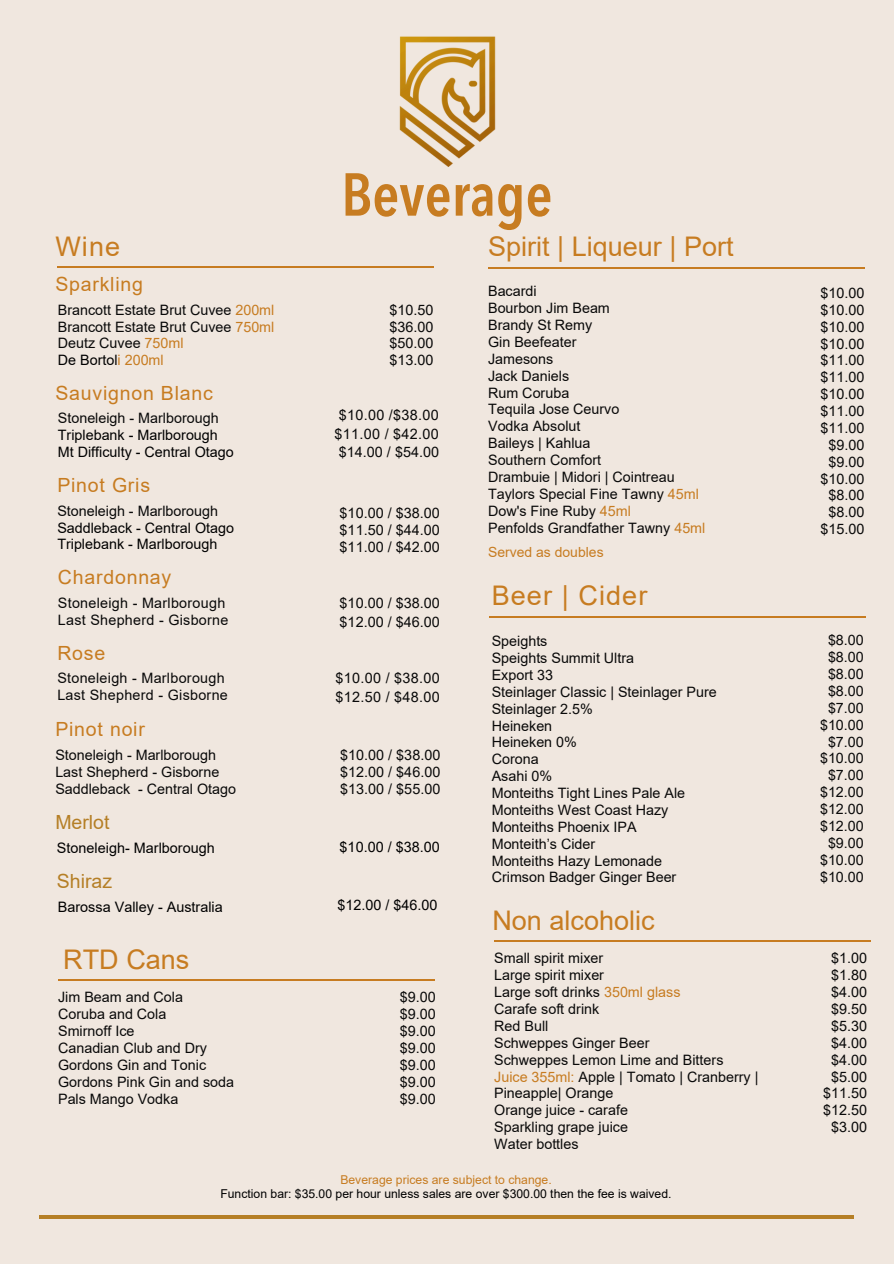
<style>
.page{position:relative;width:894px;height:1264px;background:#fff}
.page>*{position:absolute;margin:0;border:0;box-sizing:border-box;transform-origin:0 0}
.t1{font:600 condensed 59.85px "Avenir Next LT Pro";color:#c77c21}
.t2{font:27px "Arial";color:#c77c21}
.t3{font:27px "Arial";letter-spacing:.04em;color:#c77c21}
.t4{font:19.5px "Arial";letter-spacing:.04em;color:#c77c21}
.t5{font:19.5px "Arial";color:#b57f26}
.t6{font:14.4px/16.8px "Arial";color:#090909;text-align:justify}
.t7{font:14.4px "Arial";color:#000}
.t8{font:14.4px/18.6px "Arial";letter-spacing:.02em;color:#090909;text-align:center}
.t9{font:14.25px/16.8px "Arial";color:#090909}
.t10{font:14.25px/16.8px "Arial";color:#000}
.t11{font:14.25px/16.8px "Arial";letter-spacing:.02em;color:#090909}
.t12{font:14.25px/16.8px "Arial";color:#c77c21}
.t13{font:13.95px "Arial";color:#c77c21}
.t14{font:12.15px "Arial";color:#000}
.t15{font:12.15px "Arial";color:#c77c21}
.s1{color:#c77c21}
.s2{color:#090909}
.s3{color:#000}
</style>
<div class="page">
<div style="left:0;top:0;width:893px;height:1263px;background:#f0e7df"></div>
<hr style="left:490px;top:617px;width:375px;height:1px;background:#c77c21">
<hr style="left:57px;top:266px;width:376px;height:1px;background:#c77c21">
<hr style="left:488px;top:267px;width:375px;height:1px;background:#c77c21">
<hr style="left:58px;top:979px;width:376px;height:1px;background:#c77c21">
<hr style="left:494px;top:940px;width:376px;height:1px;background:#c77c21">
<hr style="left:40px;top:1215px;width:813px;height:4px;background:#b57f26">
<img style="left:399px;top:36px;width:97px;height:131px">
<h4 class="t2" style="left:55px;top:232px;width:66px">Wine</h4>
<h4 class="t4" style="left:55px;top:273px;width:89px">Sparkling</h4>
<h4 class="t9" style="left:58px;top:301px;width:218px">Brancott Estate Brut Cuvee <span class="s1">200ml<br></span>Brancott Estate Brut Cuvee <span class="s1">750ml</span></h4>
<h4 class="t12" style="left:58px;top:335px;width:127px"><span class="s2">Deutz Cuvee</span> 750ml<br><span class="s3">De Bortol</span>i 200ml</h4>
<h4 class="t4" style="left:55px;top:382px;width:159px">Sauvignon Blanc</h4>
<h3 class="t10" style="left:58px;top:410px;width:177px"><span class="s2">Stoneleigh - Marlborough<br></span>Triplebank - Marlborough<br>Mt Difficulty - Central Otago</h3>
<h4 class="t4" style="left:57px;top:474px;width:94px">Pinot Gris</h4>
<h3 class="t10" style="left:57px;top:502px;width:178px"><span class="s2">Stoneleigh - Marlborough<br></span>Saddleback - Central Otago<br>Triplebank - Marlborough</h3>
<h3 class="t4" style="left:58px;top:566px;width:115px">Chardonnay</h3>
<h4 class="t11" style="left:58px;top:594px;width:172px">Stoneleigh - Marlborough<br>Last Shepherd - Gisborne</h4>
<h3 class="t1" style="left:341px;top:170px;width:212px">Beverage</h3>
<h4 class="t6" style="left:389px;top:301px;width:46px">$10.50 $36.00 $50.00 $13.00</h4>
<h4 class="t8" style="left:334px;top:406px;width:106px">$10.00 /$38.00 $11.00 / $42.00 $14.00 / $54.00</h4>
<h3 class="t6" style="left:339px;top:504px;width:102px">$10.00 / $38.00 $11.50 / $44.00 $11.00 / $42.00</h3>
<h4 class="t6" style="left:339px;top:593px;width:102px;line-height:19.2px">$10.00 / $38.00 $12.00 / $46.00</h4>
<h2 class="t2" style="left:488px;top:232px;width:247px">Spirit | Liqueur | Port</h2>
<h2 class="t9" style="left:488px;top:283px;width:219px">Bacardi<br>Bourbon Jim Beam<br>Brandy St Remy<br>Gin Beefeater<br>Jamesons<br>Jack Daniels<br>Rum Coruba<br>Tequila Jose Ceurvo<br>Vodka Absolut<br>Baileys | Kahlua<br>Southern Comfort<br>Drambuie | Midori | Cointreau<br>Taylors Special Fine Tawny <span class="s1">45ml<br></span>Dow's Fine Ruby <span class="s1">45ml<br></span>Penfolds Grandfather Tawny <span class="s1">45ml</span></h2>
<p class="t13" style="left:488px;top:544px;width:117px">Served as doubles</p>
<p class="t3" style="left:491px;top:580px;width:157px">Beer | Cider</p>
<h4 class="t4" style="left:57px;top:642px;width:49px">Rose</h4>
<h4 class="t11" style="left:57px;top:670px;width:172px">Stoneleigh - Marlborough<br>Last Shepherd - Gisborne</h4>
<h3 class="t4" style="left:55px;top:718px;width:91px">Pinot noir</h3>
<h4 class="t9" style="left:55px;top:746px;width:182px">Stoneleigh - Marlborough<br>Last Shepherd - Gisborne<br>Saddleback - Central Otago</h4>
<h3 class="t8" style="left:335px;top:668px;width:106px;line-height:19.2px;text-align:left">$10.00 / $38.00 $12.50 / $48.00</h3>
<h4 class="t6" style="left:340px;top:746px;width:102px">$10.00 / $38.00 $12.00 / $46.00 $13.00 / $55.00</h4>
<h4 class="t5" style="left:55px;top:811px;width:56px">Merlot</h4>
<h2 class="t7" style="left:57px;top:839px;width:159px">Stoneleigh- Marlborough</h2>
<p class="t7" style="left:339px;top:839px;width:102px">$10.00 / $38.00</p>
<h4 class="t5" style="left:57px;top:870px;width:57px">Shiraz</h4>
<h4 class="t7" style="left:58px;top:898px;width:166px">Barossa Valley - Australia</h4>
<h4 class="t7" style="left:337px;top:897px;width:102px">$12.00 / $46.00</h4>
<h1 class="t2" style="left:63px;top:944px;width:128px">RTD Cans</h1>
<h2 class="t9" style="left:58px;top:988px;width:177px">Jim Beam and Cola<br>Coruba and Cola<br>Smirnoff Ice<br>Canadian Club and Dry<br>Gordons Gin and Tonic<br>Gordons Pink Gin and soda</h2>
<h2 class="t9" style="left:58px;top:1090px;width:122px">Pals Mango Vodka</h2>
<p class="t6" style="left:399px;top:988px;width:38px">$9.00 $9.00 $9.00 $9.00 $9.00 $9.00 $9.00</p>
<h3 class="t9" style="left:491px;top:632px;width:226px">Speights<br>Speights Summit Ultra<br>Export 33<br>Steinlager Classic | Steinlager Pure<br>Steinlager 2.5%<br>Heineken<br>Heineken 0%<br>Corona<br>Asahi 0%<br>Monteiths Tight Lines Pale Ale<br>Monteiths West Coast Hazy<br>Monteiths Phoenix IPA<br>Monteith’s Cider<br>Monteiths Hazy Lemonade<br>Crimson Badger Ginger Beer</h3>
<h4 class="t2" style="left:492px;top:905px;width:164px">Non alcoholic</h4>
<p class="t9" style="left:494px;top:950px;width:266px">Small spirit mixer<br>Large spirit mixer<br>Large soft drinks <span class="s1">350ml glass<br></span>Carafe soft drink<br>Red Bull<br>Schweppes Ginger Beer<br>Schweppes Lemon Lime and Bitters<br><span class="s1">Juice 355ml:</span> Apple | Tomato | Cranberry |<br>Pineapple| Orange<br>Orange juice - carafe<br>Sparkling grape juice</p>
<h4 class="t9" style="left:494px;top:1135px;width:86px">Water bottles</h4>
<h4 class="t15" style="left:340px;top:1172px;width:213px">Beverage prices are subject to change.</h4>
<h4 class="t14" style="left:220px;top:1187px;width:452px">Function bar: $35.00 per hour unless sales are over $300.00 then the fee is waived.</h4>
<h4 class="t6" style="left:820px;top:284px;width:46px;text-align:center">$10.00 $10.00 $10.00 $10.00 $11.00 $11.00 $10.00 $11.00 $11.00 $9.00 $9.00 $10.00 $8.00 $8.00 $15.00</h4>
<p class="t9" style="left:819px;top:632px;width:45px;text-align:center">$8.00 $8.00 $8.00 $8.00 $7.00 $10.00 $7.00 $10.00 $7.00 $12.00 $12.00 $12.00 $9.00 $10.00 $10.00</p>
<p class="t6" style="left:822px;top:949px;width:46px;text-align:center">$1.00 $1.80 $4.00 $9.50 $5.30 $4.00 $4.00 $5.00 $11.50 $12.50 $3.00</p>
</div>
